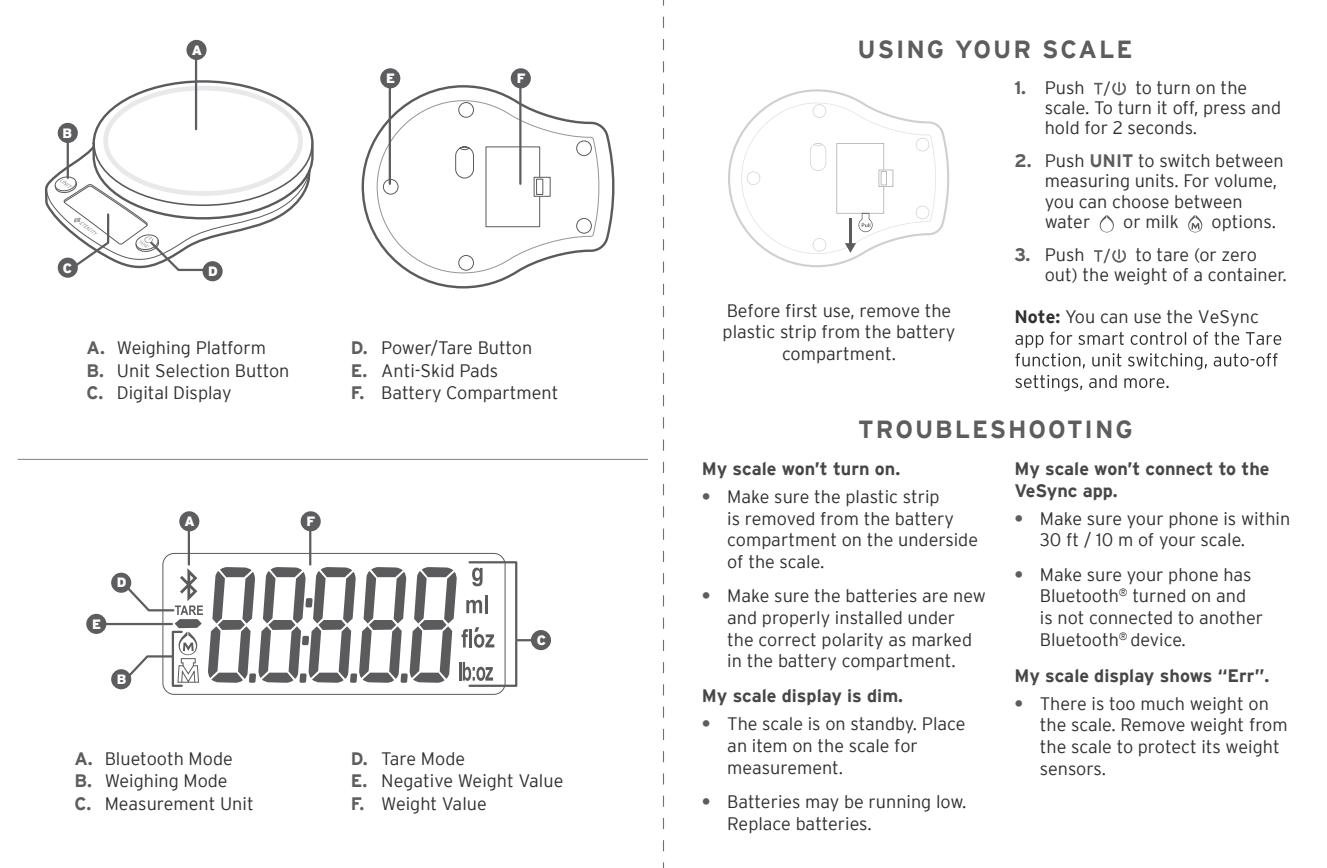
<style>
.page{position:relative;width:1327px;height:868px;background:#fff}
.page>*{position:absolute;margin:0;border:0;box-sizing:border-box;transform-origin:0 0}
.t1{font:700 24.75px "Interstate";letter-spacing:.08em;color:#5d5d60}
.t2{font:300 18px/21.6px "Interstate";color:#312f30}
.t3{font:700 18px/21.6px "Interstate";color:#464748}
.t4{font:900 13.5px "Interstate";color:#fff}
.s1{font-weight:700;color:#5d5d60}
.s2{font-weight:700}
</style>
<div class="page">
<div style="left:186px;top:40px;width:21px;height:20px;background:#5d5d60;border-radius:50%"></div>
<div style="left:380px;top:68px;width:20px;height:20px;background:#5d5d60;border-radius:50%"></div>
<div style="left:511px;top:68px;width:20px;height:20px;background:#5d5d60;border-radius:50%"></div>
<svg style="left:361px;top:84px;width:254px;height:205px"></svg>
<svg style="left:376px;top:100px;width:226px;height:174px"></svg>
<hr style="left:195px;top:57px;width:2px;height:72px;background:#5d5d60">
<hr style="left:389px;top:85px;width:2px;height:99px;background:#5d5d60">
<hr style="left:519px;top:85px;width:2px;height:99px;background:#5d5d60">
<div style="left:202px;top:261px;width:21px;height:20px;background:#5d5d60;border-radius:50%"></div>
<svg style="left:44px;top:79px;width:270px;height:195px"></svg>
<hr style="left:18px;top:459px;width:630px;height:1px;background:#8d8f92">
<div style="left:162px;top:553px;width:343px;height:141px;border:1px solid #5b5b5e;border-radius:11px"></div>
<div style="left:179px;top:511px;width:20px;height:20px;background:#5d5d60;border-radius:50%"></div>
<div style="left:301px;top:511px;width:20px;height:20px;background:#5d5d60;border-radius:50%"></div>
<div style="left:531px;top:630px;width:20px;height:20px;background:#5d5d60;border-radius:50%"></div>
<hr style="left:188px;top:528px;width:2px;height:36px;background:#5d5d60">
<hr style="left:309px;top:528px;width:2px;height:36px;background:#5d5d60">
<div style="left:468px;top:561px;width:49px;height:125px;border:2px solid #5d5d60"></div>
<svg style="left:517px;top:639px;width:14px;height:2px"></svg>
<hr style="left:102px;top:622px;width:70px;height:3px;background:#5d5d60">
<div style="left:111px;top:572px;width:20px;height:20px;background:#5d5d60;border-radius:50%"></div>
<div style="left:111px;top:669px;width:20px;height:20px;background:#5d5d60;border-radius:50%"></div>
<div style="left:86px;top:613px;width:20px;height:21px;background:#5d5d60;border-radius:50%"></div>
<svg style="left:124px;top:567px;width:370px;height:116px"></svg>
<div style="left:172px;top:630px;width:11px;height:56px;border:2px solid #5d5d60"></div>
<div style="left:58px;top:257px;width:20px;height:21px;background:#5d5d60;border-radius:50%"></div>
<svg style="left:1094px;top:81px;width:32px;height:15px"></svg>
<svg style="left:1099px;top:215px;width:15px;height:17px"></svg>
<svg style="left:1188px;top:215px;width:14px;height:17px"></svg>
<svg style="left:1094px;top:249px;width:32px;height:14px"></svg>
<svg style="left:1015px;top:331px;width:266px;height:60px"></svg>
<svg style="left:728px;top:89px;width:221px;height:178px"></svg>
<svg style="left:663px;top:17px;width:1px;height:835px"></svg>
<p class="t4" style="left:62px;top:126px;width:11px">B</p>
<p class="t4" style="left:192px;top:43px;width:12px">A</p>
<p class="t4" style="left:386px;top:71px;width:11px">E</p>
<p class="t4" style="left:517px;top:71px;width:10px">F</p>
<p class="t4" style="left:63px;top:261px;width:11px">C</p>
<p class="t4" style="left:208px;top:264px;width:11px">D</p>
<p class="t2" style="left:87px;top:337px;width:204px;line-height:22.5px"><span class="s1">A.</span> Weighing Platform<br><span class="s1">B.</span> Unit Selection Button<br><span class="s1">C.</span> Digital Display</p>
<p class="t2" style="left:351px;top:337px;width:209px;line-height:22.5px"><span class="s1">D.</span> Power/Tare Button<br><span class="s1">E.</span> Anti-Skid Pads<br><span class="s1">F.</span> Battery Compartment</p>
<p class="t4" style="left:92px;top:616px;width:11px">E</p>
<p class="t4" style="left:117px;top:575px;width:11px">D</p>
<p class="t4" style="left:117px;top:672px;width:11px">B</p>
<p class="t4" style="left:185px;top:514px;width:12px">A</p>
<p class="t4" style="left:307px;top:514px;width:10px">F</p>
<p class="t2" style="left:74px;top:747px;width:181px;line-height:22.5px"><span class="s1">A.</span> Bluetooth Mode<br><span class="s1">B.</span> Weighing Mode<br><span class="s1">C.</span> Measurement Unit</p>
<p class="t4" style="left:537px;top:632px;width:11px">C</p>
<p class="t2" style="left:351px;top:747px;width:214px;line-height:22.5px"><span class="s1">D.</span> Tare Mode<br><span class="s1">E.</span> Negative Weight Value<br><span class="s1">F.</span> Weight Value</p>
<h1 class="t1" style="left:857px;top:36px;width:276px">USING YOUR SCALE</h1>
<p class="t2" style="left:1014px;top:77px;width:72px"><span class="s1">1.</span> Push</p>
<p class="t2" style="left:1044px;top:77px;width:238px;line-height:20.2px;text-indent:91px">to turn on the scale. To turn it off, press and hold for 2 seconds.</p>
<p class="t2" style="left:1044px;top:151px;width:241px;line-height:20.2px;text-indent:-30px"><span class="s1">2.</span> Push <span class="s1">UNIT</span> to switch between measuring units. For volume, you can choose between water</p>
<p class="t2" style="left:1123px;top:211px;width:57px">or milk</p>
<p class="t2" style="left:1211px;top:211px;width:66px">options.</p>
<p class="t2" style="left:1044px;top:245px;width:244px;line-height:20.2px;text-indent:91px">to tare (or zero out) the weight of a container.</p>
<p class="t2" style="left:1014px;top:244px;width:72px"><span class="s1">3.</span> Push</p>
<p class="t2" style="left:722px;top:300px;width:234px;text-align:center">Before first use, remove the plastic strip from the battery compartment.</p>
<p class="t2" style="left:1014px;top:306px;width:246px"><span class="s2">Note:</span> You can use the VeSync</p>
<h1 class="t1" style="left:858px;top:415px;width:276px">TROUBLESHOOTING</h1>
<p class="t3" style="left:702px;top:458px;width:200px">My scale won’t turn on.</p>
<p class="t2" style="left:727px;top:486px;width:252px;text-indent:-26px"><span class="s1">•</span> Make sure the plastic strip<br>is removed from the battery compartment on the underside of the scale.</p>
<p class="t2" style="left:727px;top:585px;width:260px;text-indent:-26px"><span class="s1">•</span> Make sure the batteries are new and properly installed under the correct polarity as marked in the battery compartment.</p>
<p class="t3" style="left:1014px;top:458px;width:257px">My scale won’t connect to the<br>VeSync app.</p>
<p class="t2" style="left:1040px;top:507px;width:252px;text-indent:-26px"><span class="s1">•</span> Make sure your phone is within<br>30 ft / 10 m of your scale.</p>
<p class="t2" style="left:1040px;top:563px;width:225px;text-indent:-26px"><span class="s1">•</span> Make sure your phone has<br>Bluetooth<sup>®</sup> turned on and is not connected to another<br>Bluetooth<sup>®</sup> device.</p>
<p class="t3" style="left:1014px;top:664px;width:256px">My scale display shows “Err”.</p>
<p class="t2" style="left:1040px;top:692px;width:249px;text-indent:-26px"><span class="s1">•</span> There is too much weight on the scale. Remove weight from the scale to protect its weight sensors.</p>
<p class="t3" style="left:702px;top:685px;width:203px">My scale display is dim.</p>
<p class="t2" style="left:727px;top:713px;width:240px;text-indent:-26px"><span class="s1">•</span> The scale is on standby. Place an item on the scale for measurement.</p>
<p class="t2" style="left:727px;top:791px;width:241px;text-indent:-26px"><span class="s1">•</span> Batteries may be running low.<br>Replace batteries.</p>
</div>
